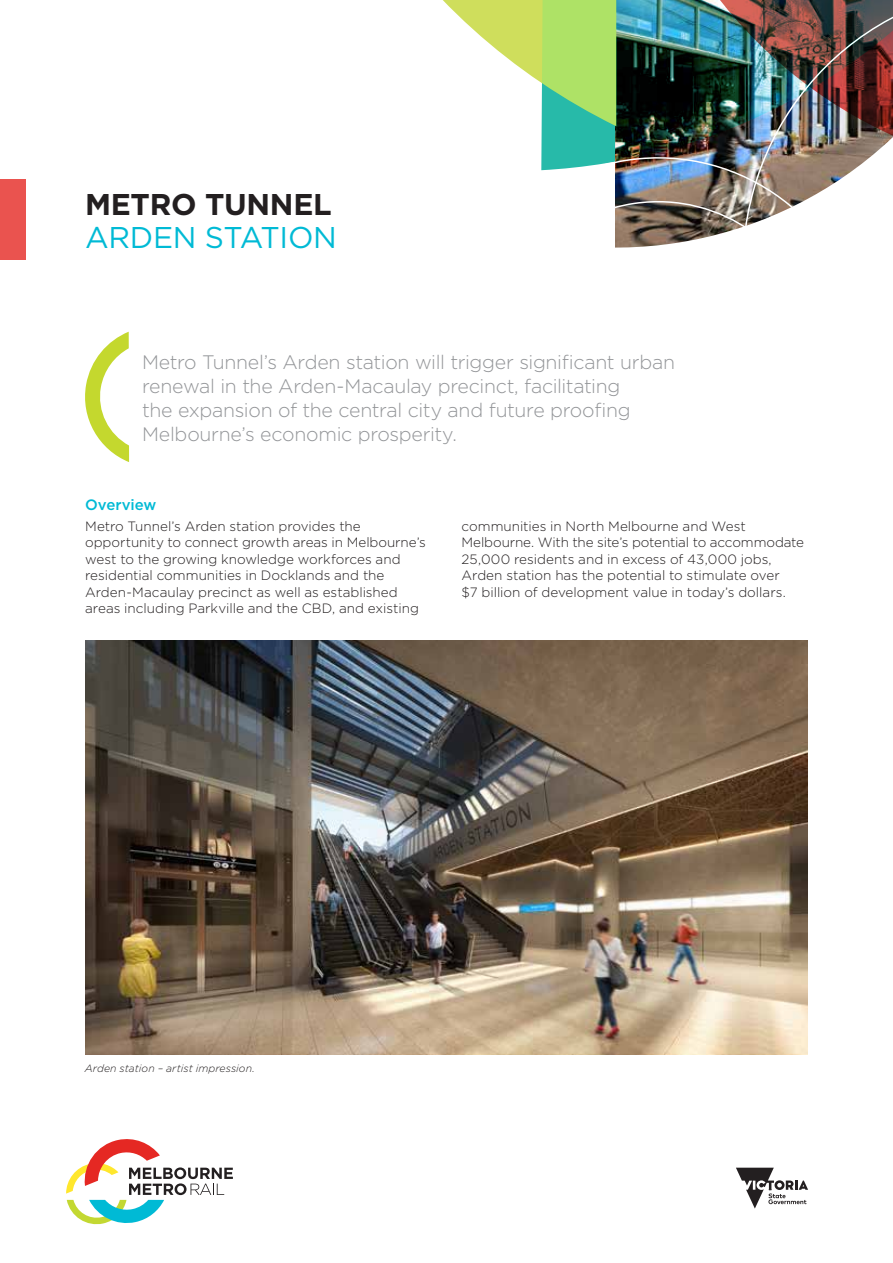
<style>
.page{position:relative;width:893px;height:1263px;background:#fff}
.page>*{position:absolute;margin:0;border:0;box-sizing:border-box;transform-origin:0 0}
.t1{font:30px "Gotham HTF";letter-spacing:-.01em;color:#00bad5}
.t2{font:700 30px "Gotham HTF";letter-spacing:-.01em;color:#231f20}
.t3{font:300 19.5px/24px "Gotham HTF";letter-spacing:-.015em;color:#939598}
.t4{font:500 15px "Gotham HTF";letter-spacing:-.005em;color:#00bad5}
.t5{font:300 13.5px/16.5px "Gotham HTF";color:#231f20}
.t6{font:italic 300 10.5px "Gotham HTF";letter-spacing:.005em;color:#231f20}
</style>
<div class="page">
<svg style="left:443px;top:0;width:98px;height:83px"></svg>
<img style="left:541px;top:170px;width:166px;height:78px">
<svg style="left:707px;top:170px;width:146px;height:67px"></svg>
<img style="left:541px;top:0;width:352px;height:170px">
<img style="left:85px;top:640px;width:723px;height:414px">
<svg style="left:85px;top:332px;width:44px;height:130px"></svg>
<div style="left:0;top:179px;width:26px;height:80px;background:#ea534f"></div>
<svg style="left:736px;top:1168px;width:72px;height:40px"></svg>
<svg style="left:66px;top:1139px;width:167px;height:85px"></svg>
<h1 class="t2" style="left:85px;top:187px;width:248px">METRO TUNNEL</h1>
<h1 class="t1" style="left:85px;top:220px;width:253px">ARDEN STATION</h1>
<h2 class="t3" style="left:142px;top:350px;width:534px">Metro Tunnel’s Arden station will trigger significant urban renewal in the Arden-Macaulay precinct, facilitating<br>the expansion of the central city and future proofing Melbourne’s economic prosperity.</h2>
<p class="t4" style="left:85px;top:496px;width:73px">Overview</p>
<p class="t5" style="left:85px;top:517px;width:342px">Metro Tunnel’s Arden station provides the opportunity to connect growth areas in Melbourne’s west to the growing knowledge workforces and residential communities in Docklands and the Arden-Macaulay precinct as well as established areas including Parkville and the CBD, and existing</p>
<p class="t5" style="left:461px;top:517px;width:344px">communities in North Melbourne and West Melbourne. With the site’s potential to accommodate 25,000 residents and in excess of 43,000 jobs, Arden station has the potential to stimulate over<br>$7 billion of development value in today’s dollars.</p>
<p class="t6" style="left:85px;top:1062px;width:171px">Arden station – artist impression.</p>
</div>
